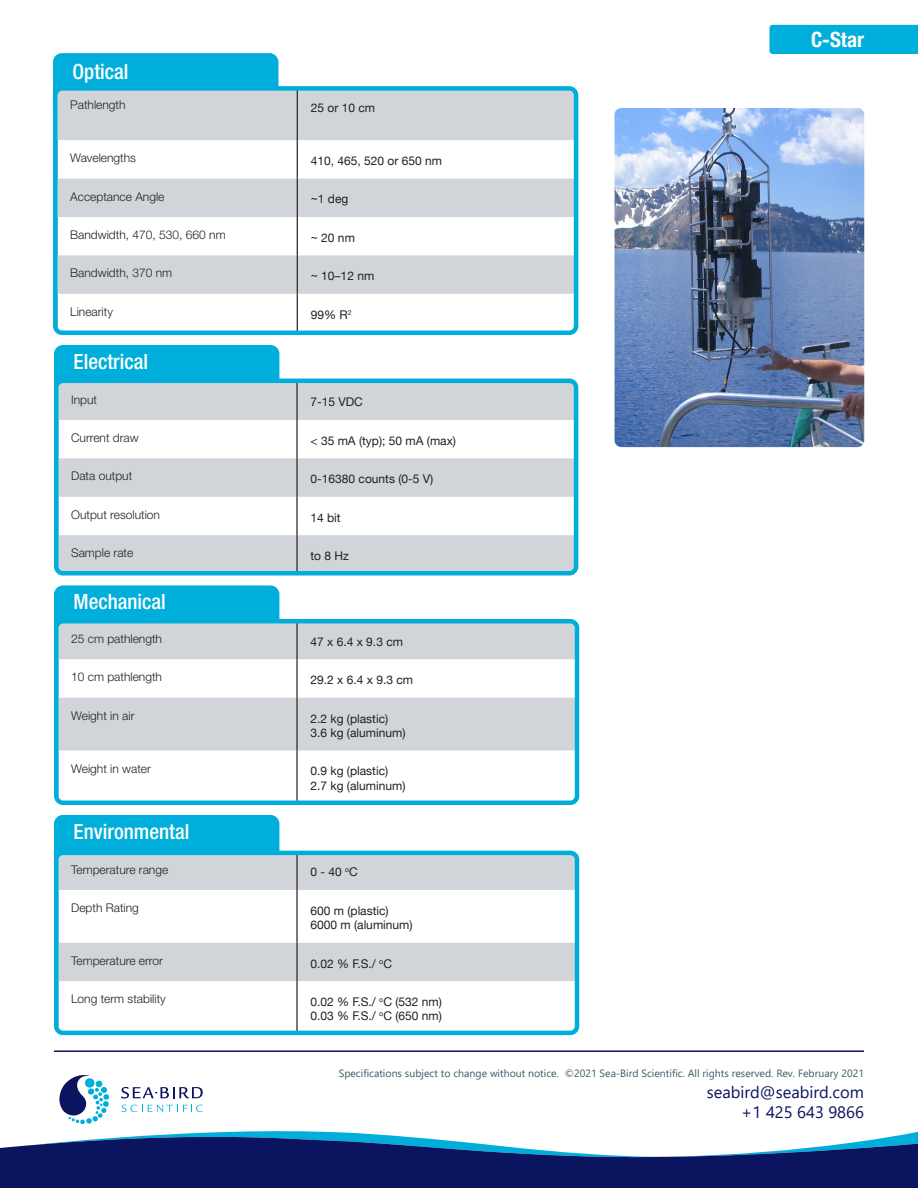
<style>
.page{position:relative;width:918px;height:1188px;background:#fff}
.page>*{position:absolute;margin:0;border:0;box-sizing:border-box;transform-origin:0 0}
.t1{font:500 condensed 21px "Helvetica Neue LT Std";color:#fff}
.t2{font:700 condensed 21px "Helvetica Neue";color:#fff}
.t3{font:16.5px/19.8px "Segoe UI";color:#0b145e;text-align:right}
.t4{font:12px/14.4px "Helvetica Neue";color:#231f20}
.t5{font:300 12px "Helvetica Neue LT Std";color:#231f20}
.t6{font:10.5px "Segoe UI";color:#3d5863}
</style>
<div class="page">
<svg style="left:0;top:1131px;width:918px;height:33px"></svg>
<div style="left:0;top:1164px;width:918px;height:24px;background:#0b145e"></div>
<div style="left:769px;top:25px;width:149px;height:29px;background:#00aedc"></div>
<svg style="left:121px;top:1087px;width:82px;height:12px"></svg>
<svg style="left:122px;top:1105px;width:81px;height:7px"></svg>
<svg style="left:59px;top:1075px;width:50px;height:49px"></svg>
<hr style="left:54px;top:1050px;width:810px;height:2px;background:#0b145e">
<div style="left:53px;top:53px;width:226px;height:37px;background:#00aedc"></div>
<svg style="left:58px;top:91px;width:515px;height:239px;fill:#d1d5d9"></svg>
<hr style="left:297px;top:140px;width:1px;height:39px;background:#231f20">
<hr style="left:297px;top:217px;width:1px;height:38px;background:#231f20">
<hr style="left:297px;top:294px;width:1px;height:38px;background:#231f20">
<hr style="left:297px;top:88px;width:1px;height:52px;background:#231f20">
<hr style="left:297px;top:179px;width:1px;height:38px;background:#231f20">
<hr style="left:297px;top:255px;width:1px;height:39px;background:#231f20">
<div style="left:53px;top:86px;width:525px;height:249px;border:4px solid #00aedc;border-radius:7px"></div>
<div style="left:54px;top:345px;width:228px;height:38px;background:#00aedc"></div>
<svg style="left:59px;top:384px;width:514px;height:187px;fill:#d1d5d9"></svg>
<hr style="left:296px;top:420px;width:2px;height:38px;background:#231f20">
<hr style="left:296px;top:497px;width:2px;height:38px;background:#231f20">
<hr style="left:296px;top:382px;width:2px;height:38px;background:#231f20">
<hr style="left:296px;top:458px;width:2px;height:39px;background:#231f20">
<hr style="left:296px;top:535px;width:2px;height:38px;background:#231f20">
<div style="left:54px;top:379px;width:524px;height:197px;border:4px solid #00aedc;border-radius:7px"></div>
<div style="left:54px;top:585px;width:226px;height:38px;background:#00aedc"></div>
<svg style="left:59px;top:624px;width:515px;height:176px"></svg>
<hr style="left:296px;top:659px;width:2px;height:39px;background:#231f20">
<hr style="left:296px;top:751px;width:2px;height:52px;background:#231f20">
<hr style="left:296px;top:621px;width:2px;height:38px;background:#231f20">
<hr style="left:296px;top:698px;width:2px;height:53px;background:#231f20">
<div style="left:54px;top:619px;width:525px;height:186px;border:4px solid #00aedc;border-radius:7px"></div>
<img style="left:615px;top:108px;width:249px;height:339px">
<div style="left:54px;top:815px;width:228px;height:40px;background:#00aedc"></div>
<svg style="left:59px;top:856px;width:515px;height:174px"></svg>
<hr style="left:296px;top:890px;width:2px;height:53px;background:#231f20">
<hr style="left:296px;top:981px;width:2px;height:52px;background:#231f20">
<hr style="left:296px;top:853px;width:2px;height:37px;background:#231f20">
<hr style="left:296px;top:943px;width:2px;height:38px;background:#231f20">
<div style="left:54px;top:851px;width:525px;height:184px;border:4px solid #00aedc;border-radius:7px"></div>
<p class="t1" style="left:73px;top:59px;width:57px">Optical</p>
<p class="t5" style="left:70px;top:98px;width:57px">Pathlength</p>
<p class="t4" style="left:311px;top:101px;width:66px">25 or 10 cm</p>
<p class="t5" style="left:70px;top:151px;width:67px">Wavelengths</p>
<p class="t4" style="left:311px;top:154px;width:133px">410, 465, 520 or 650 nm</p>
<p class="t5" style="left:70px;top:189px;width:96px">Acceptance Angle</p>
<p class="t4" style="left:311px;top:193px;width:39px">~1 deg</p>
<p class="t5" style="left:70px;top:227px;width:157px">Bandwidth, 470, 530, 660 nm</p>
<p class="t4" style="left:311px;top:231px;width:46px">~ 20 nm</p>
<p class="t5" style="left:70px;top:266px;width:104px">Bandwidth, 370 nm</p>
<p class="t4" style="left:311px;top:270px;width:65px">~ 10–12 nm</p>
<p class="t5" style="left:70px;top:304px;width:44px">Linearity</p>
<p class="t4" style="left:311px;top:308px;width:42px">99% R<sup>2</sup></p>
<p class="t1" style="left:74px;top:349px;width:76px">Electrical</p>
<p class="t5" style="left:71px;top:392px;width:27px">Input</p>
<p class="t4" style="left:311px;top:396px;width:54px">7-15 VDC</p>
<p class="t5" style="left:71px;top:430px;width:69px">Current draw</p>
<p class="t4" style="left:311px;top:434px;width:147px">&lt; 35 mA (typ); 50 mA (max)</p>
<p class="t5" style="left:71px;top:469px;width:63px">Data output</p>
<p class="t4" style="left:311px;top:473px;width:124px">0-16380 counts (0-5 V)</p>
<p class="t5" style="left:71px;top:507px;width:90px">Output resolution</p>
<p class="t4" style="left:311px;top:511px;width:32px">14 bit</p>
<p class="t5" style="left:71px;top:546px;width:64px">Sample rate</p>
<p class="t4" style="left:311px;top:549px;width:40px">to 8 Hz</p>
<p class="t1" style="left:74px;top:589px;width:94px">Mechanical</p>
<p class="t5" style="left:71px;top:631px;width:92px">25 cm pathlength</p>
<p class="t4" style="left:311px;top:635px;width:94px">47 x 6.4 x 9.3 cm</p>
<p class="t5" style="left:71px;top:670px;width:92px">10 cm pathlength</p>
<p class="t4" style="left:311px;top:673px;width:104px">29.2 x 6.4 x 9.3 cm</p>
<p class="t5" style="left:71px;top:708px;width:65px">Weight in air</p>
<p class="t4" style="left:311px;top:712px;width:96px">2.2 kg (plastic)<br>3.6 kg (aluminum)</p>
<p class="t5" style="left:71px;top:761px;width:81px">Weight in water</p>
<p class="t4" style="left:311px;top:765px;width:96px">0.9 kg (plastic)<br>2.7 kg (aluminum)</p>
<p class="t1" style="left:74px;top:819px;width:117px">Environmental</p>
<p class="t5" style="left:71px;top:862px;width:99px">Temperature range</p>
<p class="t4" style="left:311px;top:866px;width:49px">0 - 40 <sup>o</sup>C</p>
<p class="t5" style="left:71px;top:900px;width:69px">Depth Rating</p>
<p class="t4" style="left:311px;top:904px;width:104px">600 m (plastic)<br>6000 m (aluminum)</p>
<p class="t5" style="left:71px;top:953px;width:93px">Temperature error</p>
<p class="t4" style="left:311px;top:957px;width:83px">0.02 % F.S./ <sup>o</sup>C</p>
<p class="t5" style="left:71px;top:992px;width:96px">Long term stability</p>
<p class="t4" style="left:311px;top:995px;width:133px">0.02 % F.S./ <sup>o</sup>C (532 nm)<br>0.03 % F.S./ <sup>o</sup>C (650 nm)</p>
<p class="t2" style="left:811px;top:22px;width:55px">C-Star</p>
<p class="t6" style="left:339px;top:1064px;width:527px">Specifications subject to change without notice. ©2021 Sea-Bird Scientific. All rights reserved. Rev. February 2021</p>
<h2 class="t3" style="left:707px;top:1081px;width:159px">seabird@seabird.com +1 425 643 9866</h2>
</div>
